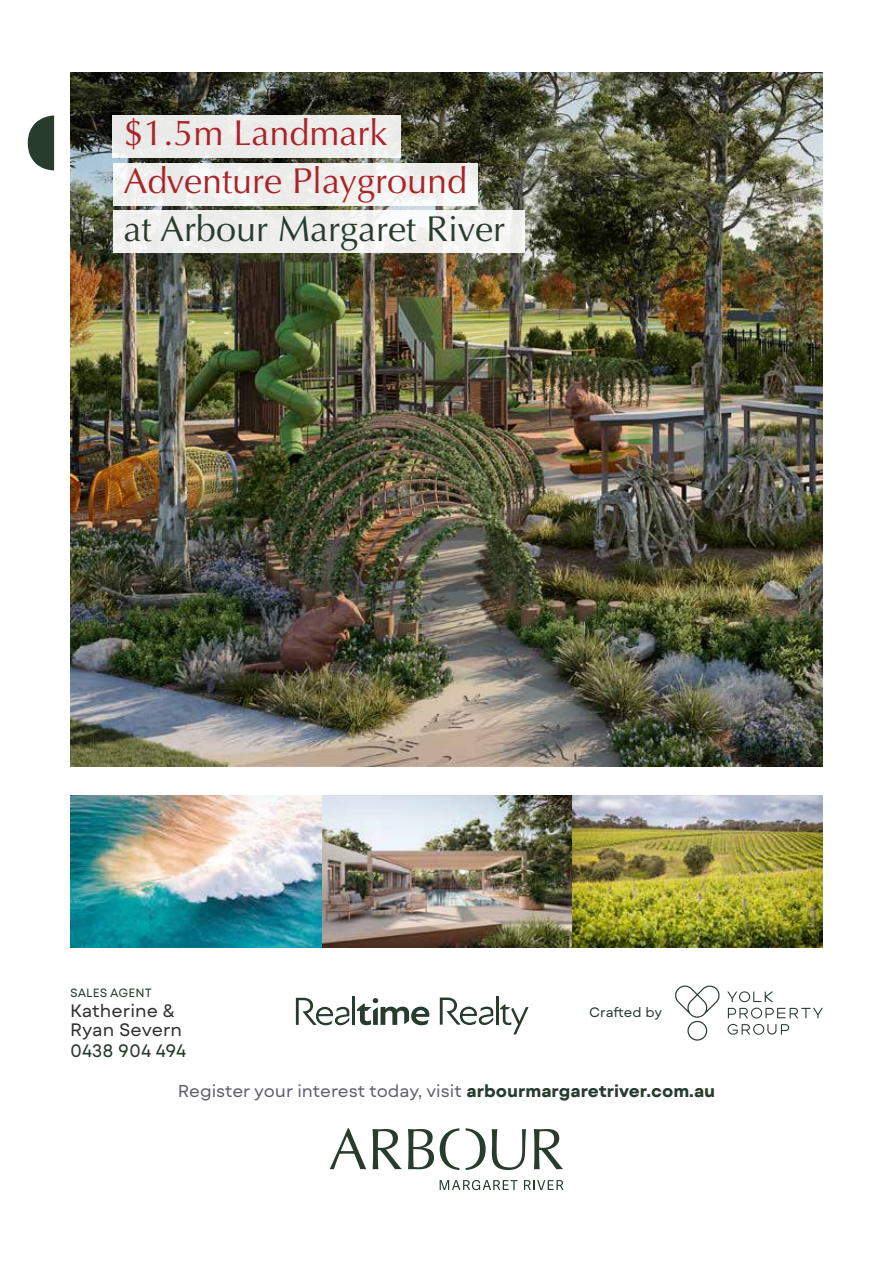
<style>
.page{position:relative;width:893px;height:1263px;background:#fff}
.page>*{position:absolute;margin:0;border:0;box-sizing:border-box;transform-origin:0 0}
.t1{font:36px/48px "Optima";color:#a92428}
.t2{font:36px "Optima";color:#283c2d}
.t3{font:18px/19.5px "Mont Blanc";color:#323132}
.t4{font:18px "Mont Blanc";color:#283c2d}
.t5{font:17.25px "Mont Blanc";color:#605f6b}
.t6{font:13.65px "Mont Blanc";letter-spacing:-.005em;color:#283c2d}
.t7{font:12px "Mont Blanc";color:#283c2d}
.s1{font-weight:700;color:#283c2d}
</style>
<div class="page">
<img style="left:70px;top:795px;width:753px;height:1px">
<svg style="left:330px;top:1128px;width:36px;height:41px"></svg>
<svg style="left:373px;top:1129px;width:29px;height:40px"></svg>
<svg style="left:408px;top:1129px;width:26px;height:40px"></svg>
<svg style="left:492px;top:1129px;width:34px;height:41px"></svg>
<svg style="left:534px;top:1129px;width:29px;height:40px"></svg>
<svg style="left:466px;top:1128px;width:20px;height:42px"></svg>
<svg style="left:440px;top:1128px;width:19px;height:42px"></svg>
<svg style="left:440px;top:1180px;width:78px;height:10px"></svg>
<svg style="left:524px;top:1180px;width:40px;height:10px"></svg>
<svg style="left:28px;top:115px;width:26px;height:55px"></svg>
<svg style="left:728px;top:1008px;width:95px;height:10px"></svg>
<svg style="left:727px;top:991px;width:46px;height:11px"></svg>
<svg style="left:727px;top:1024px;width:62px;height:11px"></svg>
<svg style="left:675px;top:985px;width:45px;height:55px"></svg>
<hr style="left:353px;top:997px;width:2px;height:28px;background:#283c2d">
<svg style="left:296px;top:998px;width:53px;height:27px"></svg>
<svg style="left:357px;top:998px;width:72px;height:27px"></svg>
<hr style="left:496px;top:996px;width:3px;height:29px;background:#283c2d">
<svg style="left:440px;top:997px;width:53px;height:28px"></svg>
<svg style="left:500px;top:1004px;width:29px;height:30px"></svg>
<img style="left:321px;top:796px;width:502px;height:152px">
<img style="left:70px;top:796px;width:251px;height:152px">
<img style="left:70px;top:73px;width:753px;height:693px">
<div style="left:113px;top:163px;width:365px;height:43px;background:linear-gradient(to right,#efefef,#f2f2f1)"></div>
<div style="left:113px;top:211px;width:411px;height:42px;background:linear-gradient(to right,#ededec,#f5f5f3)"></div>
<div style="left:113px;top:115px;width:288px;height:43px;background:#ebebea"></div>
<h1 class="t1" style="left:123px;top:109px;width:345px">$1.5m Landmark<br>Adventure Playground</h1>
<h1 class="t2" style="left:123px;top:208px;width:383px">at Arbour Margaret River</h1>
<p class="t7" style="left:70px;top:985px;width:83px">SALES AGENT</p>
<p class="t3" style="left:70px;top:1001px;width:113px">Katherine &amp;<br>Ryan Severn</p>
<p class="t4" style="left:70px;top:1039px;width:117px">0438 904 494</p>
<p class="t6" style="left:589px;top:1003px;width:75px">Crafted by</p>
<p class="t5" style="left:178px;top:1079px;width:539px">Register your interest today, visit <span class="s1">arbourmargaretriver.com.au</span></p>
</div>
